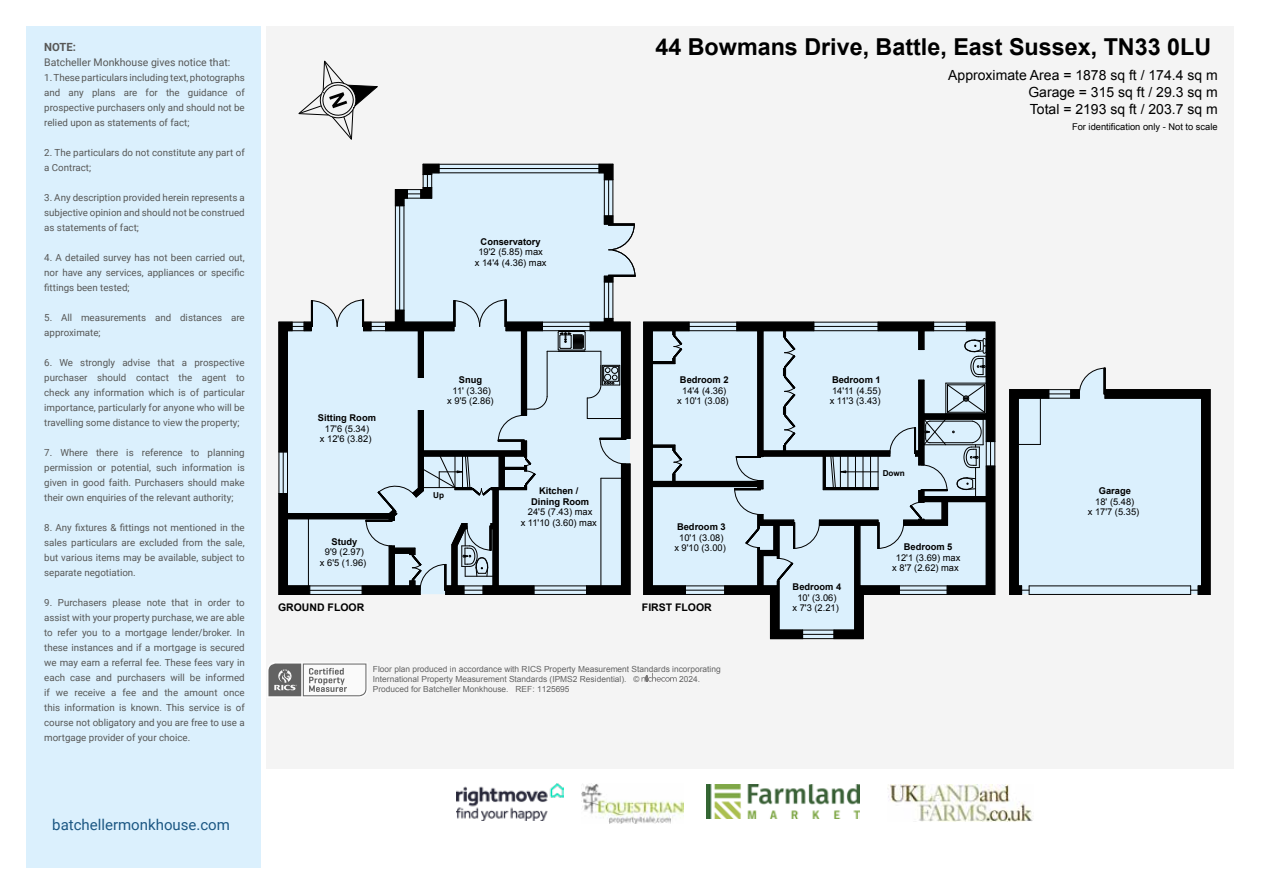
<style>
.page{position:relative;width:1263px;height:893px;background:#fff}
.page>*{position:absolute;margin:0;border:0;box-sizing:border-box;transform-origin:0 0}
.t1{font:700 23.25px "Arial";color:#000}
.t2{font:15px "Roboto";color:#1b5783}
.t3{font:13.95px/17px "Arial";color:#000;text-align:justify}
.t4{font:700 11.25px "Roboto";color:#575756}
.t5{font:10.5px "Roboto";color:#575756}
.t6{font:700 10.5px "Arial";color:#000}
.t7{font:9.75px/15px "Roboto";color:#575756;text-align:justify}
.t8{font:9.3px/10.5px "Arial";color:#000;text-align:center}
.t9{font:700 9.3px/10.5px "Arial";color:#000;text-align:center}
.t10{font:8.4px/10.2px "Arial";color:rgb(0 0 0/.6)}
.t11{font:700 8.1px "Arial";color:#000}
.s1{font-size:8.1px}
</style>
<div class="page">
<div style="left:26px;top:26px;width:235px;height:842px;background:#dbf0fd"></div>
<div style="left:267px;top:26px;width:966px;height:742px;background:#f4f4f4"></div>
<div style="left:1009px;top:389px;width:201px;height:205px;background:#dbf0fd"></div>
<svg style="left:359px;top:165px;width:271px;height:429px;fill:#dbf0fd"></svg>
<hr style="left:527px;top:330px;width:94px;height:1px;background:#000">
<hr style="left:498px;top:586px;width:123px;height:1px;background:#000">
<hr style="left:604px;top:276px;width:1px;height:46px;background:#000">
<hr style="left:432px;top:173px;width:172px;height:1px;background:#000">
<hr style="left:404px;top:198px;width:1px;height:124px;background:#000">
<hr style="left:1210px;top:390px;width:1px;height:204px;background:#000">
<hr style="left:446px;top:594px;width:184px;height:1px;background:#000">
<hr style="left:630px;top:322px;width:1px;height:116px;background:#000">
<hr style="left:423px;top:164px;width:190px;height:1px;background:#000">
<hr style="left:395px;top:190px;width:1px;height:132px;background:#000">
<hr style="left:613px;top:276px;width:1px;height:46px;background:#000">
<hr style="left:1018px;top:398px;width:61px;height:1px;background:#000">
<hr style="left:1029px;top:594px;width:162px;height:1px;background:#000">
<hr style="left:1029px;top:586px;width:162px;height:1px;background:#000">
<hr style="left:399px;top:206px;width:1px;height:104px;background:#000">
<hr style="left:439px;top:168px;width:160px;height:1px;background:#000">
<hr style="left:613px;top:164px;width:1px;height:60px;background:#000">
<hr style="left:604px;top:173px;width:1px;height:51px;background:#000">
<hr style="left:608px;top:180px;width:1px;height:36px;background:#000">
<hr style="left:608px;top:282px;width:1px;height:36px;background:#000">
<hr style="left:542px;top:326px;width:48px;height:1px;background:#000">
<hr style="left:506px;top:322px;width:98px;height:1px;background:#000">
<hr style="left:547px;top:351px;width:1px;height:45px;background:#000">
<hr style="left:547px;top:351px;width:54px;height:1px;background:#000">
<hr style="left:630px;top:464px;width:1px;height:130px;background:#000">
<hr style="left:534px;top:590px;width:52px;height:1px;background:#000">
<svg style="left:1079px;top:368px;width:131px;height:227px"></svg>
<svg style="left:1009px;top:389px;width:62px;height:206px"></svg>
<div style="left:1070px;top:389px;width:9px;height:9px;background:#000"></div>
<svg style="left:602px;top:224px;width:33px;height:59px"></svg>
<div style="left:604px;top:216px;width:9px;height:8px;background:#000"></div>
<svg style="left:599px;top:165px;width:14px;height:15px"></svg>
<svg style="left:395px;top:164px;width:45px;height:42px"></svg>
<svg style="left:558px;top:318px;width:72px;height:276px"></svg>
<svg style="left:643px;top:322px;width:352px;height:317px"></svg>
<svg style="left:279px;top:300px;width:268px;height:295px"></svg>
<hr style="left:287px;top:590px;width:102px;height:1px;background:#000">
<svg style="left:268px;top:663px;width:99px;height:34px"></svg>
<svg style="left:641px;top:673px;width:36px;height:9px"></svg>
<svg style="left:298px;top:61px;width:80px;height:79px"></svg>
<div style="left:416px;top:378px;width:12px;height:31px;background:#dbf0fd"></div>
<img style="left:581px;top:784px;width:102px;height:39px">
<img style="left:457px;top:783px;width:107px;height:37px">
<img style="left:887px;top:784px;width:146px;height:37px">
<img style="left:707px;top:784px;width:152px;height:34px">
<p class="t4" style="left:44px;top:39px;width:33px">NOTE:</p>
<p class="t5" style="left:44px;top:55px;width:188px">Batcheller Monkhouse gives notice that:</p>
<p class="t7" style="left:44px;top:70px;width:202px">1. These particulars including text, photographs and any plans are for the guidance of prospective purchasers only and should not be relied upon as statements of fact;</p>
<p class="t7" style="left:44px;top:145px;width:202px">2. The particulars do not constitute any part of a Contract;</p>
<p class="t7" style="left:44px;top:190px;width:202px">3. Any description provided herein represents a subjective opinion and should not be construed as statements of fact;</p>
<p class="t7" style="left:44px;top:250px;width:202px">4. A detailed survey has not been carried out, nor have any services, appliances or specific fittings been tested;</p>
<p class="t7" style="left:44px;top:309px;width:202px">5. All measurements and distances are approximate;</p>
<p class="t7" style="left:44px;top:354px;width:202px">6. We strongly advise that a prospective purchaser should contact the agent to check any information which is of particular importance, particularly for anyone who will be travelling some distance to view the property;</p>
<p class="t7" style="left:44px;top:444px;width:202px">7. Where there is reference to planning permission or potential, such information is given in good faith. Purchasers should make their own enquiries of the relevant authority;</p>
<p class="t7" style="left:44px;top:519px;width:202px">8. Any fixtures &amp; fittings not mentioned in the sales particulars are excluded from the sale, but various items may be available, subject to separate negotiation.</p>
<p class="t7" style="left:44px;top:594px;width:202px">9. Purchasers please note that in order to assist with your property purchase, we are able to refer you to a mortgage lender/broker. In these instances and if a mortgage is secured we may earn a referral fee. These fees vary in each case and purchasers will be informed if we receive a fee and the amount once this information is known. This service is of course not obligatory and you are free to use a mortgage provider of your choice.</p>
<h2 class="t2" style="left:52px;top:814px;width:179px">batchellermonkhouse.com</h2>
<h1 class="t1" style="left:655px;top:31px;width:557px">44 Bowmans Drive, Battle, East Sussex, TN33 0LU</h1>
<p class="t9" style="left:318px;top:413px;width:60px">Sitting Room</p>
<p class="t8" style="left:320px;top:423px;width:53px">17'6 (5.34)<br>x 12'6 (3.82)</p>
<p class="t9" style="left:331px;top:537px;width:27px">Study</p>
<p class="t8" style="left:320px;top:547px;width:48px">9'9 (2.97)<br>x 6'5 (1.96)</p>
<p class="t9" style="left:481px;top:237px;width:62px">Conservatory</p>
<p class="t8" style="left:475px;top:247px;width:73px">19'2 (5.85) max<br>x 14'4 (4.36) max</p>
<p class="t9" style="left:459px;top:375px;width:25px">Snug</p>
<p class="t8" style="left:447px;top:385px;width:48px">11' (3.36)<br>x 9'5 (2.86)</p>
<p class="t11" style="left:433px;top:489px;width:12px">Up</p>
<p class="t9" style="left:531px;top:486px;width:60px">Kitchen /<br>Dining Room</p>
<p class="t8" style="left:521px;top:507px;width:78px">24'5 (7.43) max<br>x 11'10 (3.60) max</p>
<p class="t9" style="left:680px;top:375px;width:50px">Bedroom 2</p>
<p class="t8" style="left:677px;top:385px;width:53px">14'4 (4.36)<br>x 10'1 (3.08)</p>
<p class="t9" style="left:677px;top:522px;width:50px">Bedroom 3</p>
<p class="t8" style="left:674px;top:532px;width:53px">10'1 (3.08)<br>x 9'10 (3.00)</p>
<p class="t6" style="left:278px;top:600px;width:88px">GROUND FLOOR</p>
<p class="t6" style="left:642px;top:600px;width:71px">FIRST FLOOR</p>
<p class="t10" style="left:373px;top:663px;width:349px">Floor plan produced in accordance with RICS Property Measurement Standards incorporating<br>International Property Measurement Standards (IPMS2 Residential). <span class="s1">©</span></p>
<p class="t10" style="left:679px;top:674px;width:22px">2024.</p>
<p class="t10" style="left:373px;top:684px;width:198px">Produced for Batcheller Monkhouse. REF: 1125695</p>
<h3 class="t3" style="left:1028px;top:67px;width:191px;text-indent:-80px">Approximate Area = 1878 sq ft / 174.4 sq m Garage = 315 sq ft / 29.3 sq m Total = 2193 sq ft / 203.7 sq m</h3>
<p class="t8" style="left:1072px;top:121px;width:147px">For identification only - Not to scale</p>
<p class="t9" style="left:832px;top:375px;width:50px">Bedroom 1</p>
<p class="t8" style="left:830px;top:385px;width:53px;text-align:left">14'11 (4.55) x 11'3 (3.43)</p>
<p class="t11" style="left:883px;top:468px;width:24px">Down</p>
<p class="t9" style="left:1099px;top:486px;width:34px">Garage</p>
<p class="t8" style="left:1088px;top:496px;width:53px">18' (5.48)<br>x 17'7 (5.35)</p>
<p class="t9" style="left:793px;top:582px;width:50px">Bedroom 4</p>
<p class="t8" style="left:792px;top:592px;width:48px">10' (3.06)<br>x 7'3 (2.21)</p>
<p class="t9" style="left:904px;top:542px;width:50px">Bedroom 5</p>
<p class="t8" style="left:892px;top:552px;width:70px">12'1 (3.69) max x 8'7 (2.62) max</p>
</div>
